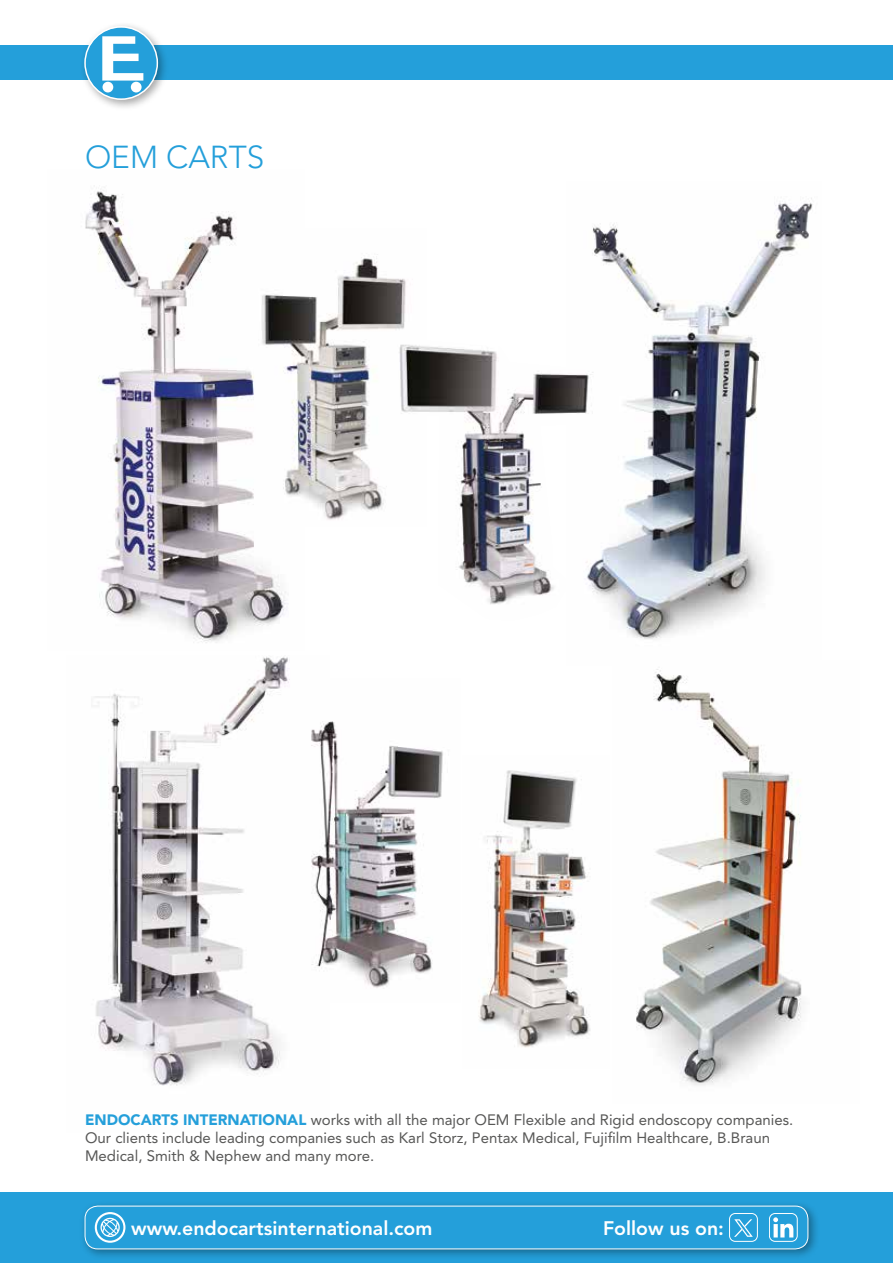
<style>
.page{position:relative;width:893px;height:1263px;background:#fff}
.page>*{position:absolute;margin:0;border:0;box-sizing:border-box;transform-origin:0 0}
.t1{font:300 31.5px "Avenir LT Std";color:#249fda}
.t2{font:800 19.5px "Avenir LT Std";color:#fff}
.t3{font:15px/18px "Avenir LT Std";color:#575756}
.s1{font-weight:900;color:#249fda}
</style>
<div class="page">
<img style="left:478px;top:770px;width:113px;height:278px">
<img style="left:636px;top:669px;width:166px;height:416px">
<img style="left:95px;top:657px;width:195px;height:429px">
<div style="left:0;top:46px;width:893px;height:34px;background:#249fda"></div>
<div style="left:80px;top:21px;width:89px;height:90px;background:#000;opacity:.35"></div>
<div style="left:85px;top:27px;width:72px;height:72px;background:#249fda;border-radius:50%"></div>
<svg style="left:102px;top:36px;width:41px;height:45px"></svg>
<div style="left:103px;top:82px;width:10px;height:10px;background:#fff;border-radius:50%"></div>
<div style="left:131px;top:82px;width:11px;height:10px;background:#fff;border-radius:50%"></div>
<div style="left:84px;top:26px;width:74px;height:74px;border:2px solid #fff;border-radius:50%"></div>
<img style="left:85px;top:189px;width:203px;height:454px">
<img style="left:592px;top:198px;width:221px;height:441px">
<img style="left:259px;top:229px;width:147px;height:298px">
<img style="left:311px;top:721px;width:132px;height:267px">
<div style="left:0;top:1192px;width:893px;height:71px;background:#249fda"></div>
<div style="left:79px;top:1200px;width:741px;height:60px;background:#000;opacity:.35"></div>
<div style="left:85px;top:1206px;width:723px;height:43px;background:#249fda;border-radius:13px"></div>
<div style="left:85px;top:1205px;width:723px;height:44px;border:1px solid #fff;border-radius:13px"></div>
<div style="left:95px;top:1212px;width:30px;height:31px;border:2px solid #fff;border-radius:50%"></div>
<svg style="left:101px;top:1218px;width:19px;height:19px"></svg>
<div style="left:729px;top:1213px;width:29px;height:28px;border:1px solid #fff;border-radius:6px"></div>
<svg style="left:769px;top:1213px;width:28px;height:28px"></svg>
<div style="left:769px;top:1213px;width:28px;height:28px;border:1px solid #fff;border-radius:6px"></div>
<svg style="left:773px;top:1217px;width:20px;height:20px"></svg>
<img style="left:397px;top:338px;width:196px;height:283px">
<svg style="left:734px;top:1219px;width:19px;height:18px"></svg>
<h1 class="t1" style="left:85px;top:139px;width:181px">OEM CARTS</h1>
<p class="t3" style="left:85px;top:1111px;width:710px"><span class="s1">ENDOCARTS INTERNATIONAL</span> works with all the major OEM Flexible and Rigid endoscopy companies.<br>Our clients include leading companies such as Karl Storz, Pentax Medical, Fujifilm Healthcare, B.Braun<br>Medical, Smith &amp; Nephew and many more.</p>
<h2 class="t2" style="left:131px;top:1216px;width:303px">www.endocartsinternational.com</h2>
<h2 class="t2" style="left:603px;top:1216px;width:122px">Follow us on:</h2>
</div>
